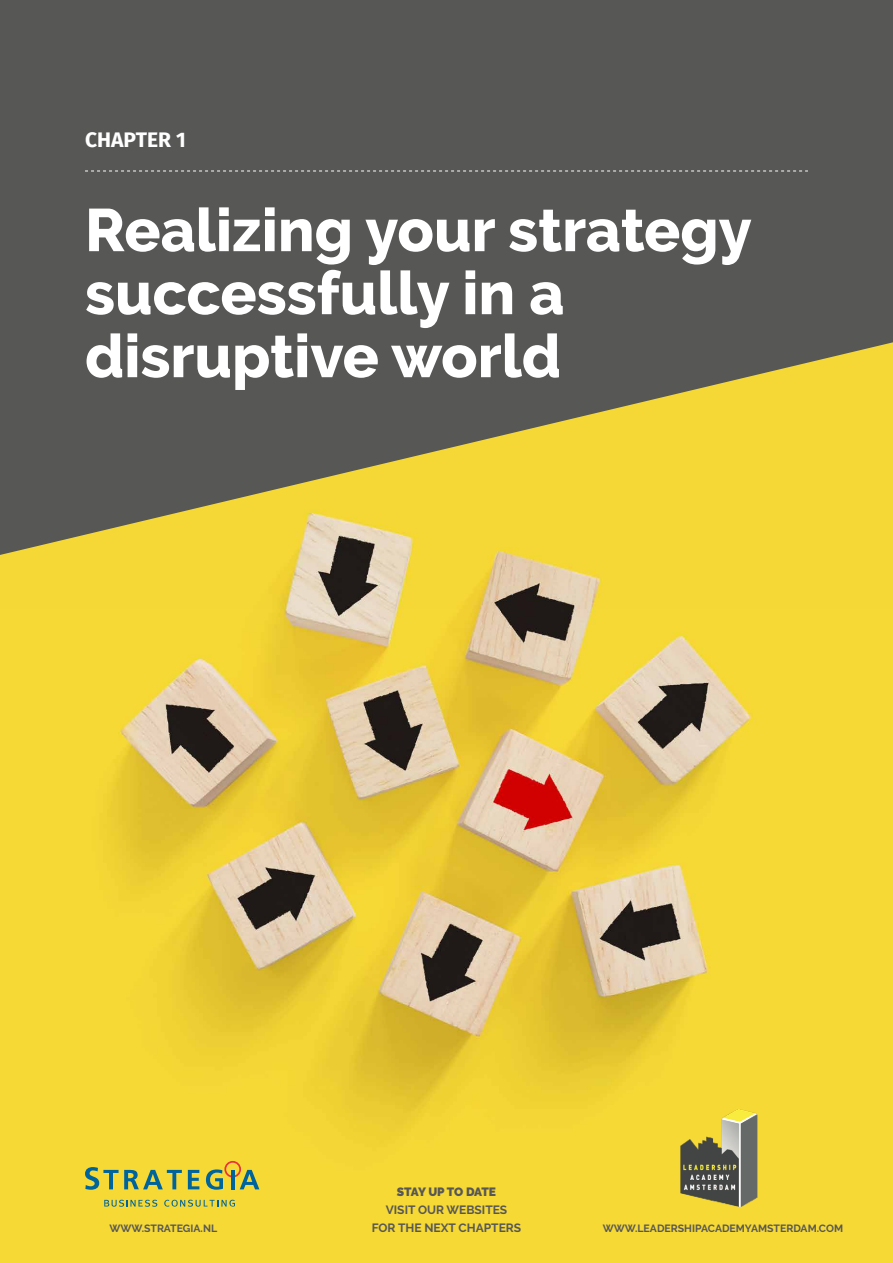
<style>
.page{position:relative;width:893px;height:1263px;background:#fff}
.page>*{position:absolute;margin:0;border:0;box-sizing:border-box;transform-origin:0 0}
.t1{font:800 60px/63px "Raleway";color:#fff}
.t2{font:700 21px "Fira Sans";color:#fff}
.t3{font:700 12px "Raleway";color:#575756}
.t4{font:900 12px "Raleway";letter-spacing:-.02em;color:#575756}
.t5{font:700 10.5px "Raleway";color:#575756}
</style>
<div class="page">
<div style="left:0;top:0;width:893px;height:608px;background:#575756"></div>
<img style="left:0;top:342px;width:893px;height:921px">
<svg style="left:85px;top:171px;width:723px;height:1px"></svg>
<svg style="left:85px;top:1167px;width:97px;height:23px;background:#a4b157"></svg>
<svg style="left:188px;top:1170px;width:11px;height:19px"></svg>
<svg style="left:206px;top:1161px;width:53px;height:29px;background:#afaf52"></svg>
<svg style="left:104px;top:1200px;width:53px;height:7px"></svg>
<svg style="left:164px;top:1200px;width:71px;height:7px"></svg>
<img style="left:677px;top:1109px;width:84px;height:98px">
<p class="t2" style="left:85px;top:122px;width:102px">CHAPTER 1</p>
<p class="t1" style="left:85px;top:199px;width:668px">Realizing your strategy successfully in a disruptive world</p>
<p class="t4" style="left:397px;top:1185px;width:101px">STAY UP TO DATE</p>
<p class="t3" style="left:386px;top:1203px;width:123px">VISIT OUR WEBSITES</p>
<p class="t5" style="left:110px;top:1222px;width:109px">WWW.STRATEGIA.NL</p>
<p class="t3" style="left:372px;top:1221px;width:151px">FOR THE NEXT CHAPTERS</p>
<p class="t5" style="left:603px;top:1222px;width:242px">WWW.LEADERSHIPACADEMYAMSTERDAM.COM</p>
</div>
